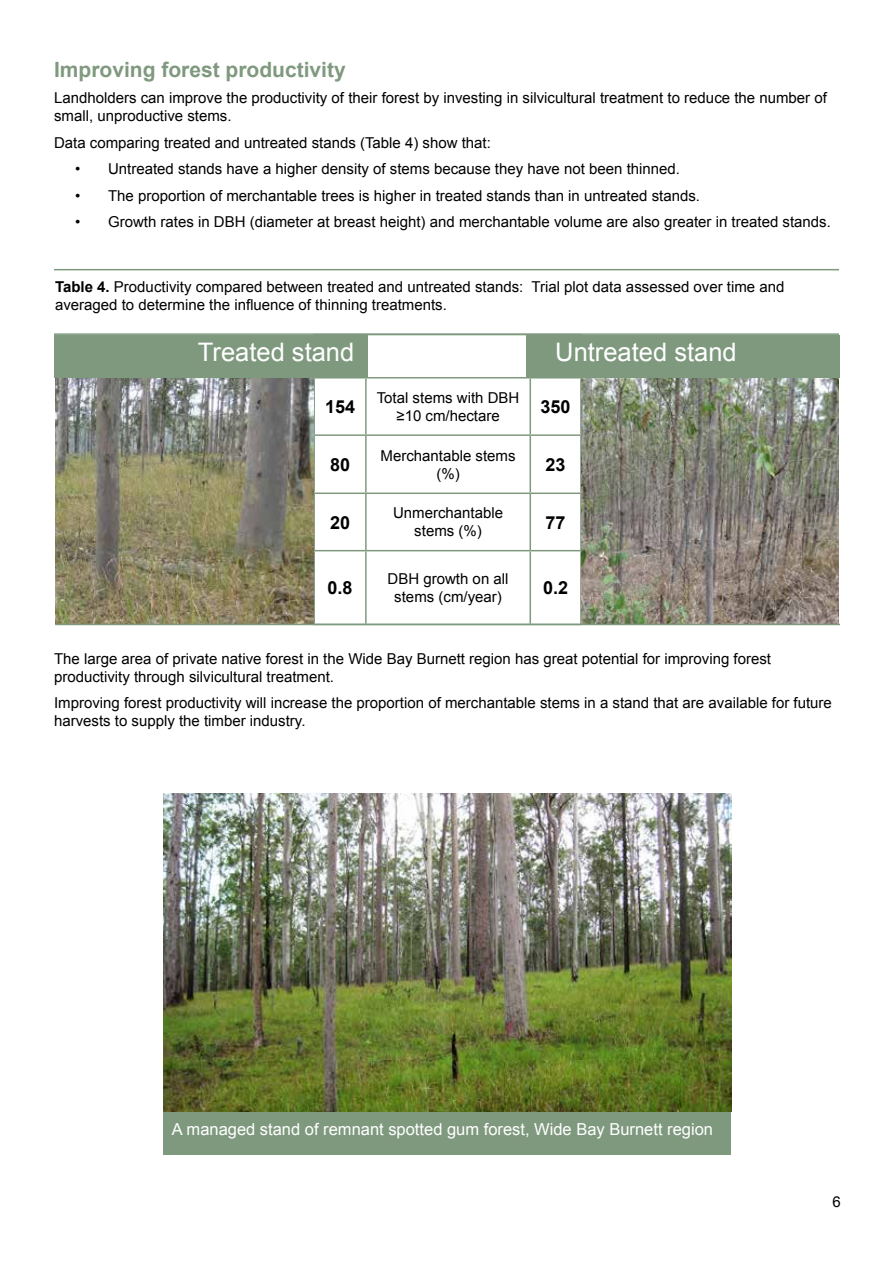
<style>
.page{position:relative;width:893px;height:1263px;background:#fff}
.page>*{position:absolute;margin:0;border:0;box-sizing:border-box;transform-origin:0 0}
.table_text{font:25.5px "Arial";color:#fff}
.Header_3{font:700 21px "Arial";color:#7f997f}
.table_text-2{font:700 18px "Arial";color:#000}
.figure_caption{font:16.5px "Arial";color:#fff}
.body_text{font:15px/18px "Arial";color:#000}
.table_text-3{font:15px/18px "Arial";color:#000;text-align:center}
.s1{font-weight:700}
</style>
<div class="page">
<hr style="left:54px;top:269px;width:785px;height:1px;background:#7f997f">
<div style="left:163px;top:1109px;width:568px;height:46px;background:#7f997f"></div>
<hr style="left:313px;top:378px;width:2px;height:56px;background:#7f997f">
<hr style="left:365px;top:378px;width:2px;height:56px;background:#7f997f">
<hr style="left:529px;top:378px;width:2px;height:56px;background:#7f997f">
<hr style="left:580px;top:378px;width:2px;height:56px;background:#7f997f">
<hr style="left:313px;top:434px;width:53px;height:2px;background:#7f997f">
<hr style="left:313px;top:436px;width:2px;height:56px;background:#7f997f">
<hr style="left:366px;top:434px;width:164px;height:2px;background:#7f997f">
<hr style="left:365px;top:436px;width:2px;height:56px;background:#7f997f">
<hr style="left:530px;top:434px;width:52px;height:2px;background:#7f997f">
<hr style="left:529px;top:436px;width:2px;height:56px;background:#7f997f">
<hr style="left:580px;top:436px;width:2px;height:56px;background:#7f997f">
<hr style="left:313px;top:492px;width:53px;height:2px;background:#7f997f">
<hr style="left:313px;top:494px;width:2px;height:56px;background:#7f997f">
<hr style="left:366px;top:492px;width:164px;height:2px;background:#7f997f">
<hr style="left:365px;top:494px;width:2px;height:56px;background:#7f997f">
<hr style="left:530px;top:492px;width:52px;height:2px;background:#7f997f">
<hr style="left:529px;top:494px;width:2px;height:56px;background:#7f997f">
<hr style="left:580px;top:494px;width:2px;height:56px;background:#7f997f">
<hr style="left:313px;top:550px;width:53px;height:1px;background:#7f997f">
<hr style="left:313px;top:551px;width:2px;height:73px;background:#7f997f">
<hr style="left:366px;top:550px;width:164px;height:1px;background:#7f997f">
<hr style="left:365px;top:551px;width:2px;height:73px;background:#7f997f">
<hr style="left:530px;top:550px;width:52px;height:1px;background:#7f997f">
<hr style="left:529px;top:551px;width:2px;height:73px;background:#7f997f">
<hr style="left:580px;top:551px;width:2px;height:73px;background:#7f997f">
<hr style="left:313px;top:377px;width:53px;height:1px;background:#7f997f">
<hr style="left:366px;top:377px;width:164px;height:1px;background:#7f997f">
<hr style="left:530px;top:377px;width:52px;height:1px;background:#7f997f">
<img style="left:55px;top:377px;width:258px;height:247px">
<img style="left:582px;top:377px;width:257px;height:247px">
<div style="left:54px;top:335px;width:313px;height:42px;background:#7f997f"></div>
<div style="left:527px;top:335px;width:313px;height:42px;background:#7f997f"></div>
<hr style="left:54px;top:333px;width:785px;height:2px;background:#7f997f">
<hr style="left:55px;top:624px;width:785px;height:1px;background:#7f997f">
<img style="left:163px;top:794px;width:568px;height:317px">
<h3 class="Header_3" style="left:54px;top:56px;width:293px">Improving forest productivity</h3>
<p class="body_text" style="left:54px;top:89px;width:774px">Landholders can improve the productivity of their forest by investing in silvicultural treatment to reduce the number of small, unproductive stems.</p>
<p class="body_text" style="left:54px;top:134px;width:438px">Data comparing treated and untreated stands (Table 4) show that:</p>
<p class="body_text" style="left:75px;top:160px;width:606px">• Untreated stands have a higher density of stems because they have not been thinned.</p>
<p class="body_text" style="left:75px;top:187px;width:626px">• The proportion of merchantable trees is higher in treated stands than in untreated stands.</p>
<p class="body_text" style="left:75px;top:213px;width:757px">• Growth rates in DBH (diameter at breast height) and merchantable volume are also greater in treated stands.</p>
<p class="body_text" style="left:55px;top:277px;width:731px"><span class="s1">Table 4.</span> Productivity compared between treated and untreated stands: Trial plot data assessed over time and averaged to determine the influence of thinning treatments.</p>
<p class="table_text" style="left:198px;top:335px;width:158px">Treated stand</p>
<p class="table_text" style="left:555px;top:335px;width:183px">Untreated stand</p>
<p class="table_text-2" style="left:325px;top:395px;width:32px">154</p>
<p class="table_text-3" style="left:377px;top:389px;width:144px">Total stems with DBH ≥10 cm/hectare</p>
<p class="table_text-2" style="left:541px;top:395px;width:32px">350</p>
<p class="table_text-2" style="left:330px;top:452px;width:22px">80</p>
<p class="table_text-3" style="left:381px;top:447px;width:137px">Merchantable stems (%)</p>
<p class="table_text-2" style="left:546px;top:452px;width:22px">23</p>
<p class="table_text-2" style="left:330px;top:510px;width:22px">20</p>
<p class="table_text-3" style="left:393px;top:504px;width:112px">Unmerchantable stems (%)</p>
<p class="table_text-2" style="left:546px;top:510px;width:22px">77</p>
<p class="table_text-2" style="left:327px;top:576px;width:27px">0.8</p>
<p class="table_text-3" style="left:388px;top:570px;width:122px">DBH growth on all stems (cm/year)</p>
<p class="table_text-2" style="left:543px;top:576px;width:27px">0.2</p>
<p class="body_text" style="left:54px;top:650px;width:718px">The large area of private native forest in the Wide Bay Burnett region has great potential for improving forest productivity through silvicultural treatment.</p>
<p class="body_text" style="left:54px;top:694px;width:779px">Improving forest productivity will increase the proportion of merchantable stems in a stand that are available for future harvests to supply the timber industry.</p>
<h4 class="figure_caption" style="left:172px;top:1118px;width:543px">A managed stand of remnant spotted gum forest, Wide Bay Burnett region</h4>
<p class="body_text" style="left:832px;top:1193px;width:10px">6</p>
</div>
